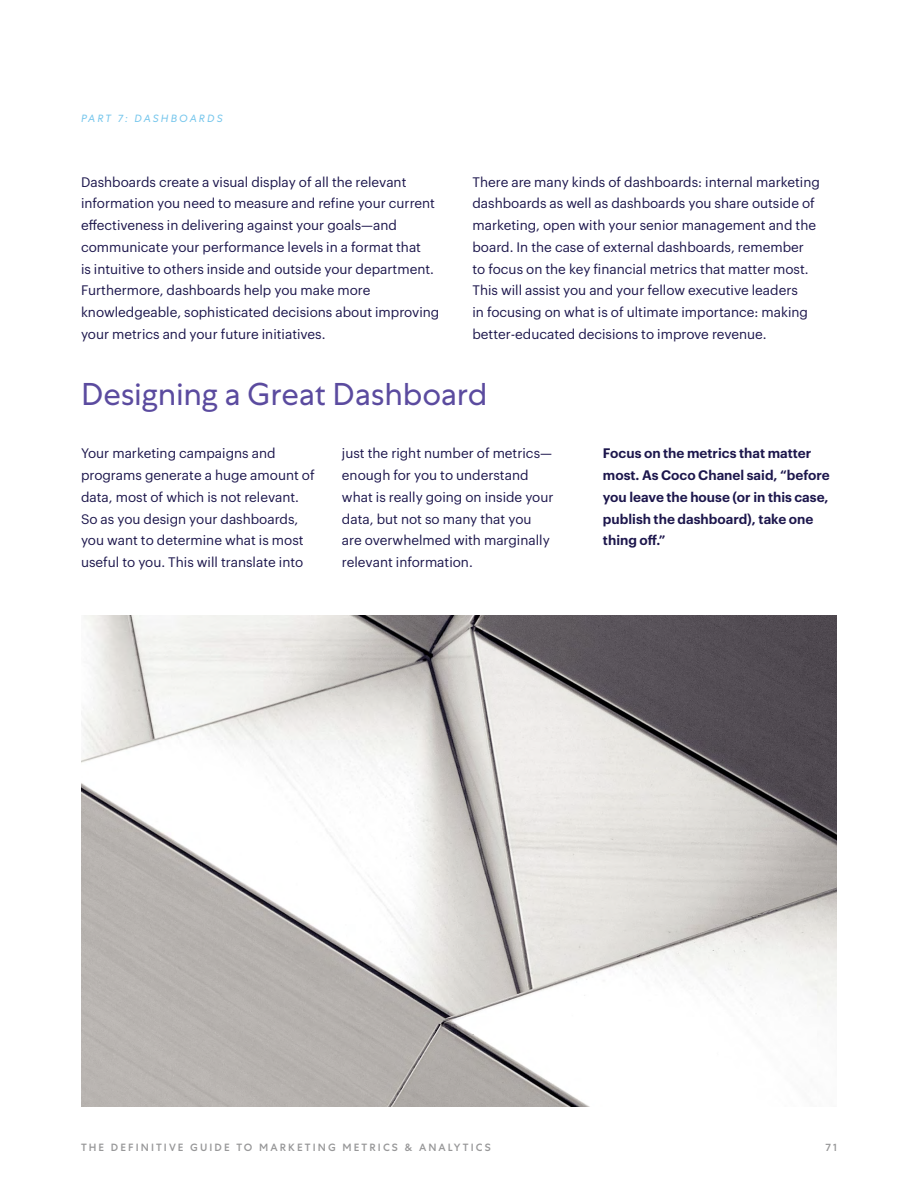
<style>
.page{position:relative;width:918px;height:1188px;background:#fff}
.page>*{position:absolute;margin:0;border:0;box-sizing:border-box;transform-origin:0 0}
.t1{font:31.5px "Centra No 1";letter-spacing:-.005em;color:#5b4b9f}
.t2{font:13.5px/21.8px "Graphik";color:#1c164c}
.t3{font:600 13.5px/21.8px "Graphik";color:#1c164c}
.t4{font:500 10.5px "Centra No 1";letter-spacing:.2em;color:#989899}
.t5{font:italic 10.5px "Centra No 1";letter-spacing:.195em;color:#76c6ec}
</style>
<div class="page">
<img style="left:81px;top:615px;width:756px;height:492px">
<p class="t5" style="left:81px;top:112px;width:143px">PART 7: DASHBOARDS</p>
<p class="t2" style="left:81px;top:170px;width:360px">Dashboards create a visual display of all the relevant information you need to measure and refine your current effectiveness in delivering against your goals—and communicate your performance levels in a format that<br>is intuitive to others inside and outside your department.<br>Furthermore, dashboards help you make more knowledgeable, sophisticated decisions about improving your metrics and your future initiatives.</p>
<p class="t2" style="left:472px;top:170px;width:349px">There are many kinds of dashboards: internal marketing dashboards as well as dashboards you share outside of marketing, open with your senior management and the board. In the case of external dashboards, remember to focus on the key financial metrics that matter most.<br>This will assist you and your fellow executive leaders<br>in focusing on what is of ultimate importance: making better-educated decisions to improve revenue.</p>
<h1 class="t1" style="left:81px;top:376px;width:408px">Designing a Great Dashboard</h1>
<p class="t2" style="left:81px;top:441px;width:235px">Your marketing campaigns and programs generate a huge amount of data, most of which is not relevant.<br>So as you design your dashboards, you want to determine what is most useful to you. This will translate into</p>
<p class="t2" style="left:342px;top:441px;width:213px">just the right number of metrics— enough for you to understand what is really going on inside your data, but not so many that you are overwhelmed with marginally relevant information.</p>
<p class="t3" style="left:603px;top:441px;width:228px">Focus on the metrics that matter most. As Coco Chanel said, “before you leave the house (or in this case, publish the dashboard), take one thing off.”</p>
<p class="t4" style="left:81px;top:1141px;width:411px">THE DEFINITIVE GUIDE TO MARKETING METRICS &amp; ANALYTICS</p>
<p class="t4" style="left:825px;top:1141px;width:13px">71</p>
</div>
